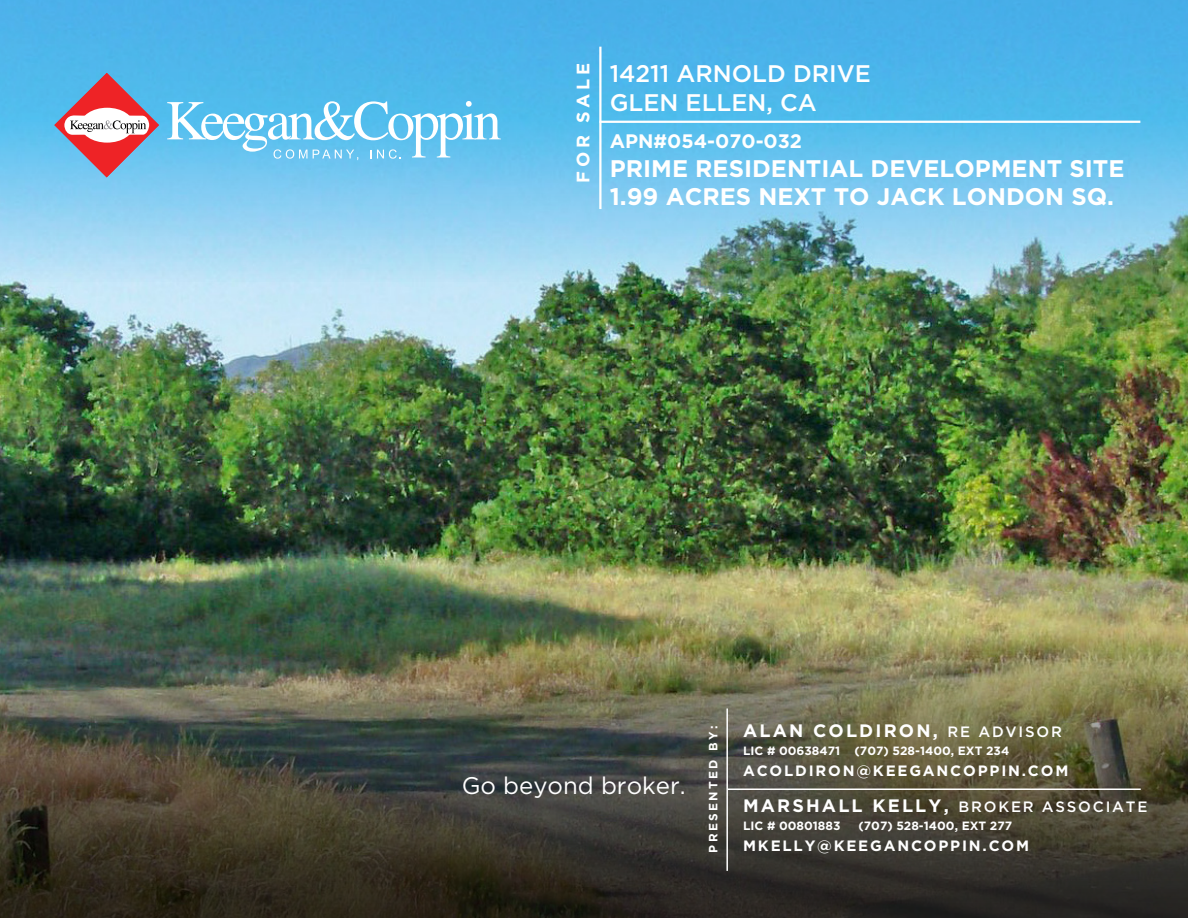
<style>
.page{position:relative;width:1188px;height:918px;background:#fff}
.page>*{position:absolute;margin:0;border:0;box-sizing:border-box;transform-origin:0 0}
.cover_pg_title{font:700 24px "Gotham";color:#fff}
.cover_pg_address{font:500 24px "Gotham";color:#fff}
.cover_pg_go_beyond_tagline{font:24px "Gotham";color:#fff}
.cover_pg_title-2{font:700 19.5px "Gotham";color:#fff}
.cover_footer_-_agent{font:700 18px "Gotham";letter-spacing:.12em;color:#fff}
.cover_pg__for_Sale_Lease{font:700 18px "Gotham";letter-spacing:.2em;color:#fff}
.cover_footer_-_agent_email{font:700 15px "Gotham";letter-spacing:.12em;color:#fff}
.cover_footer_-_agent-2{font:500 15px "Gotham";letter-spacing:.12em;color:#fff}
.cover_footer_-_lic{font:700 12px "Gotham";color:#fff}
.footer_-__represented_by{font:700 12px "Gotham";letter-spacing:.2em;color:#fff}
.s1{font-weight:500;font-size:15px}
.s2{font-weight:700;font-size:18px}
</style>
<div class="page">
<img style="left:0;top:281px;width:1188px;height:349px">
<svg style="left:0;top:0;width:1188px;height:281px;background:#6bbfe8"></svg>
<img style="left:0;top:630px;width:1188px;height:288px">
<svg style="left:54px;top:73px;width:105px;height:104px;background:#a594ac"></svg>
<svg style="left:167px;top:101px;width:334px;height:59px"></svg>
<hr style="left:599px;top:121px;width:541px;height:2px;background:#fff">
<hr style="left:599px;top:47px;width:3px;height:162px;background:#fff">
<hr style="left:726px;top:708px;width:2px;height:163px;background:#fff">
<hr style="left:728px;top:788px;width:413px;height:2px;background:#fff">
<p class="cover_pg__for_Sale_Lease" style="left:573px;top:183px;width:121px;rotate:-90deg">FOR SALE</p>
<p class="cover_pg_address" style="left:610px;top:60px;width:263px">14211 ARNOLD DRIVE</p>
<p class="cover_pg_address" style="left:610px;top:89px;width:209px">GLEN ELLEN, CA</p>
<p class="cover_pg_title-2" style="left:610px;top:130px;width:194px">APN#054-070-032</p>
<p class="cover_pg_title" style="left:610px;top:154px;width:516px">PRIME RESIDENTIAL DEVELOPMENT SITE</p>
<p class="cover_pg_title" style="left:610px;top:183px;width:506px">1.99 ACRES NEXT TO JACK LONDON SQ.</p>
<p class="cover_pg_go_beyond_tagline" style="left:462px;top:772px;width:225px">Go beyond broker.</p>
<p class="footer_-__represented_by" style="left:706px;top:853px;width:129px;rotate:-90deg">PRESENTED BY:</p>
<p class="cover_footer_-_agent" style="left:743px;top:720px;width:320px">ALAN COLDIRON, <span class="s1">RE ADVISOR</span></p>
<p class="cover_footer_-_lic" style="left:743px;top:744px;width:268px">LIC # 00638471 (707) 528-1400, EXT 234</p>
<p class="cover_footer_-_agent_email" style="left:743px;top:762px;width:327px">ACOLDIRON@KEEGANCOPPIN.COM</p>
<p class="cover_footer_-_agent-2" style="left:743px;top:798px;width:406px"><span class="s2">MARSHALL KELLY,</span> BROKER ASSOCIATE</p>
<p class="cover_footer_-_lic" style="left:743px;top:819px;width:99px">LIC # 00801883</p>
<p class="cover_footer_-_lic" style="left:858px;top:819px;width:155px">(707) 528-1400, EXT 277</p>
<p class="cover_footer_-_agent_email" style="left:743px;top:837px;width:288px">MKELLY@KEEGANCOPPIN.COM</p>
</div>
